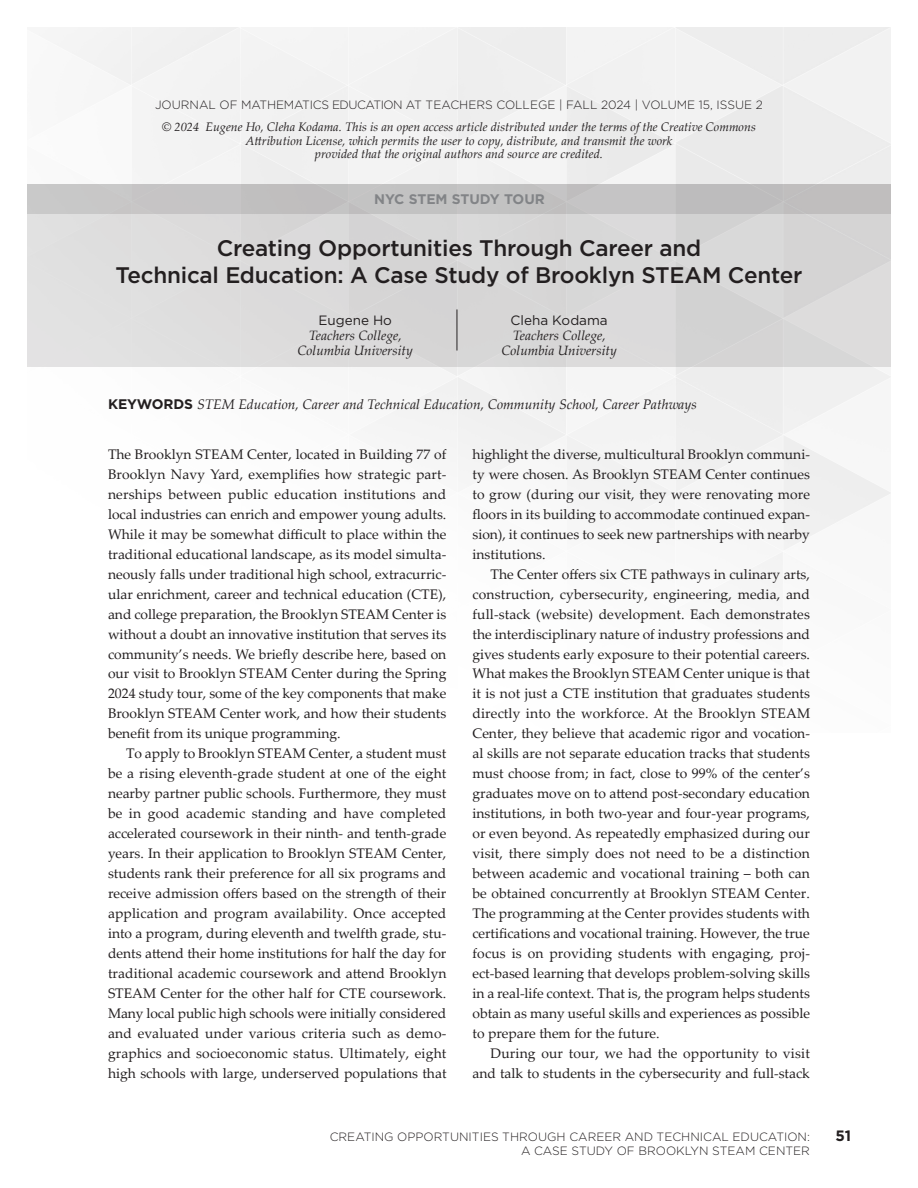
<style>
.page{position:relative;width:918px;height:1188px;background:#fff}
.page>*{position:absolute;margin:0;border:0;box-sizing:border-box;transform-origin:0 0}
.t1{font:500 22.5px/27px "Gotham";letter-spacing:-.01em;color:#231f20;text-align:center}
.t2{font:700 15px "Gotham";color:#231f20}
.t3{font:13.8px/20px "Palatino Linotype";color:#231f20;text-align:justify}
.t4{font:italic 13.8px "Palatino Linotype";color:#231f20}
.t5{font:700 13.8px "Gotham";color:#828487}
.t6{font:italic 13.5px/15px "Palatino Linotype";color:#231f20;text-align:center}
.t7{font:13.5px "Gotham";color:#231f20}
.t8{font:italic 12.3px/13.5px "Palatino Linotype";color:#231f20;text-align:center}
.t9{font:300 12px "Gotham";color:#231f20}
.s1{font-family:"Gotham";font-weight:700;font-style:normal}
</style>
<div class="page">
<div style="left:27px;top:184px;width:864px;height:183px;background:#dbdadb"></div>
<div style="left:27px;top:184px;width:864px;height:30px;background:#c2c2c2"></div>
<hr style="left:457px;top:309px;width:1px;height:42px;background:#231f20">
<p class="t9" style="left:155px;top:97px;width:609px">JOURNAL OF MATHEMATICS EDUCATION AT TEACHERS COLLEGE | FALL 2024 | VOLUME 15, ISSUE 2</p>
<p class="t8" style="left:162px;top:120px;width:595px">© 2024 Eugene Ho, Cleha Kodama. This is an open access article distributed under the terms of the Creative Commons<br>Attribution License, which permits the user to copy, distribute, and transmit the work<br>provided that the original authors and source are credited.</p>
<p class="t5" style="left:374px;top:190px;width:172px">NYC STEM STUDY TOUR</p>
<h1 class="t1" style="left:116px;top:235px;width:688px">Creating Opportunities Through Career and<br>Technical Education: A Case Study of Brooklyn STEAM Center</h1>
<p class="t7" style="left:318px;top:311px;width:75px">Eugene Ho</p>
<p class="t6" style="left:298px;top:327px;width:117px">Teachers College,<br>Columbia University</p>
<p class="t7" style="left:511px;top:311px;width:99px">Cleha Kodama</p>
<p class="t6" style="left:502px;top:327px;width:117px">Teachers College,<br>Columbia University</p>
<p class="t4" style="left:108px;top:395px;width:590px"><span class="s1">KEYWORDS</span> STEM Education, Career and Technical Education, Community School, Career Pathways</p>
<p class="t3" style="left:108px;top:443px;width:340px">The Brooklyn STEAM Center, located in Building 77 of Brooklyn Navy Yard, exemplifies how strategic part&shy;nerships between public education institutions and local industries can enrich and empower young adults.<br>While it may be somewhat difficult to place within the traditional educational landscape, as its model simulta&shy;neously falls under traditional high school, extracurric&shy;ular enrichment, career and technical education (CTE), and college preparation, the Brooklyn STEAM Center is without a doubt an innovative institution that serves its community’s needs. We briefly describe here, based on our visit to Brooklyn STEAM Center during the Spring 2024 study tour, some of the key components that make Brooklyn STEAM Center work, and how their students benefit from its unique programming.</p>
<p class="t3" style="left:108px;top:743px;width:340px;text-indent:18px">To apply to Brooklyn STEAM Center, a student must be a rising eleventh-grade student at one of the eight nearby partner public schools. Furthermore, they must be in good academic standing and have completed accelerated coursework in their ninth- and tenth-grade years. In their application to Brooklyn STEAM Center, students rank their preference for all six programs and receive admission offers based on the strength of their application and program availability. Once accepted into a program, during eleventh and twelfth grade, stu&shy;dents attend their home institutions for half the day for traditional academic coursework and attend Brooklyn STEAM Center for the other half for CTE coursework.<br>Many local public high schools were initially considered and evaluated under various criteria such as demo&shy;graphics and socioeconomic status. Ultimately, eight high schools with large, underserved populations that</p>
<p class="t3" style="left:472px;top:443px;width:339px">highlight the diverse, multicultural Brooklyn communi&shy;ty were chosen. As Brooklyn STEAM Center continues to grow (during our visit, they were renovating more floors in its building to accommodate continued expan&shy;sion), it continues to seek new partnerships with nearby institutions.</p>
<p class="t3" style="left:472px;top:563px;width:339px;text-indent:18px">The Center offers six CTE pathways in culinary arts, construction, cybersecurity, engineering, media, and full-stack (website) development. Each demonstrates the interdisciplinary nature of industry professions and gives students early exposure to their potential careers.<br>What makes the Brooklyn STEAM Center unique is that it is not just a CTE institution that graduates students directly into the workforce. At the Brooklyn STEAM Center, they believe that academic rigor and vocation&shy;al skills are not separate education tracks that students must choose from; in fact, close to 99% of the center’s graduates move on to attend post-secondary education institutions, in both two-year and four-year programs, or even beyond. As repeatedly emphasized during our visit, there simply does not need to be a distinction between academic and vocational training – both can be obtained concurrently at Brooklyn STEAM Center.<br>The programming at the Center provides students with certifications and vocational training. However, the true focus is on providing students with engaging, proj&shy;ect-based learning that develops problem-solving skills in a real-life context. That is, the program helps students obtain as many useful skills and experiences as possible to prepare them for the future.</p>
<p class="t3" style="left:472px;top:1043px;width:339px;text-align:right">During our tour, we had the opportunity to visit and talk to students in the cybersecurity and full-stack</p>
<p class="t9" style="left:330px;top:1129px;width:482px">CREATING OPPORTUNITIES THROUGH CAREER AND TECHNICAL EDUCATION:</p>
<p class="t2" style="left:836px;top:1126px;width:17px">51</p>
<p class="t9" style="left:521px;top:1143px;width:290px">A CASE STUDY OF BROOKLYN STEAM CENTER</p>
</div>
